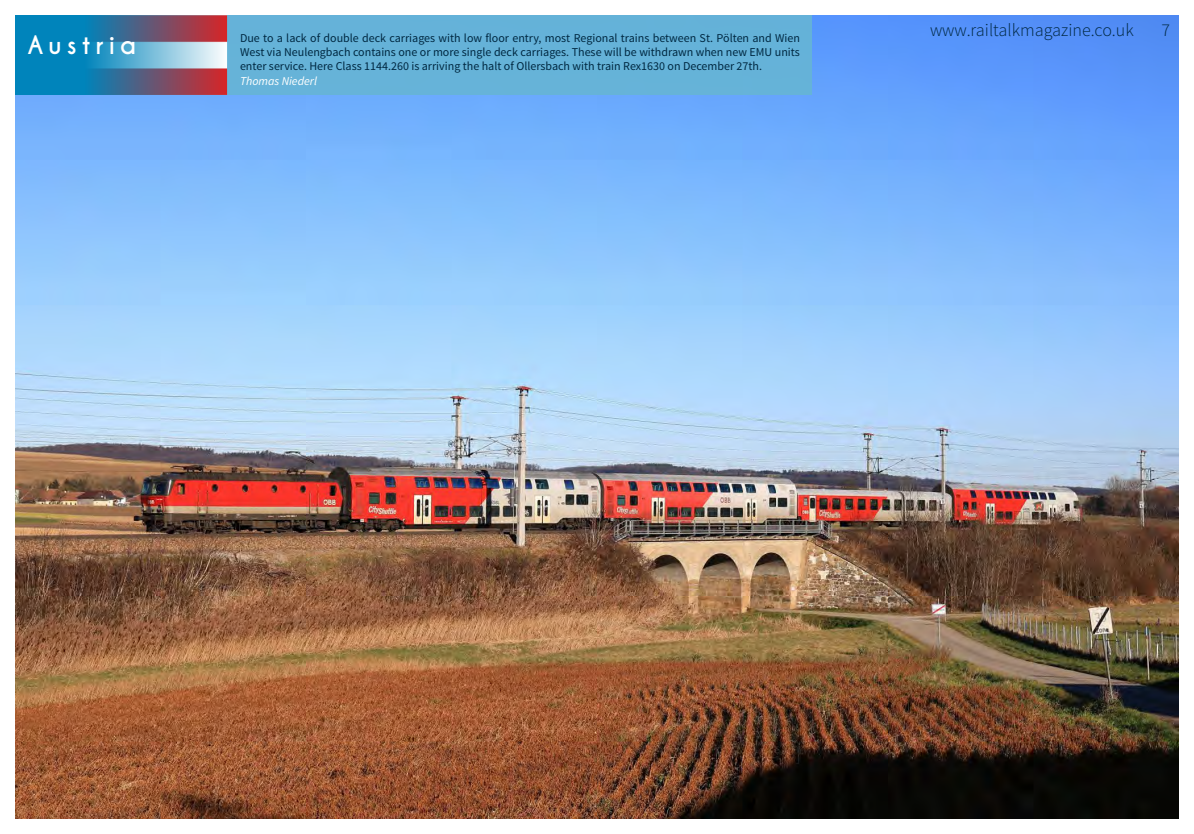
<style>
.page{position:relative;width:1194px;height:834px;background:#fff}
.page>*{position:absolute;margin:0;border:0;box-sizing:border-box;transform-origin:0 0}
.t1{font:700 24px "Caviar Dreams";letter-spacing:.2em;color:#fff}
.t2{font:300 18px "Source Sans Pro";color:#002841}
.t3{font:12px/14.4px "Source Sans Pro";color:#002841;text-align:justify}
.t4{font:italic 12px "Source Sans Pro";color:#fff}
</style>
<div class="page">
<img style="left:15px;top:15px;width:1164px;height:804px">
<div style="left:15px;top:15px;width:213px;height:80px;background:#0084bb"></div>
<img style="left:91px;top:15px;width:136px;height:80px">
<div style="left:228px;top:15px;width:584px;height:80px;background:#66b5d6"></div>
<h1 class="t1" style="left:28px;top:30px;width:110px">Austria</h1>
<p class="t3" style="left:240px;top:31px;width:562px">Due to a lack of double deck carriages with low floor entry, most Regional trains between St. Pölten and Wien West via Neulengbach contains one or more single deck carriages. These will be withdrawn when new EMU units enter service. Here Class 1144.260 is arriving the halt of Ollersbach with train Rex1630 on December 27th.</p>
<p class="t4" style="left:240px;top:73px;width:79px">Thomas Niederl</p>
<h2 class="t2" style="left:930px;top:19px;width:205px">www.railtalkmagazine.co.uk</h2>
<h2 class="t2" style="left:1161px;top:19px;width:10px">7</h2>
</div>
